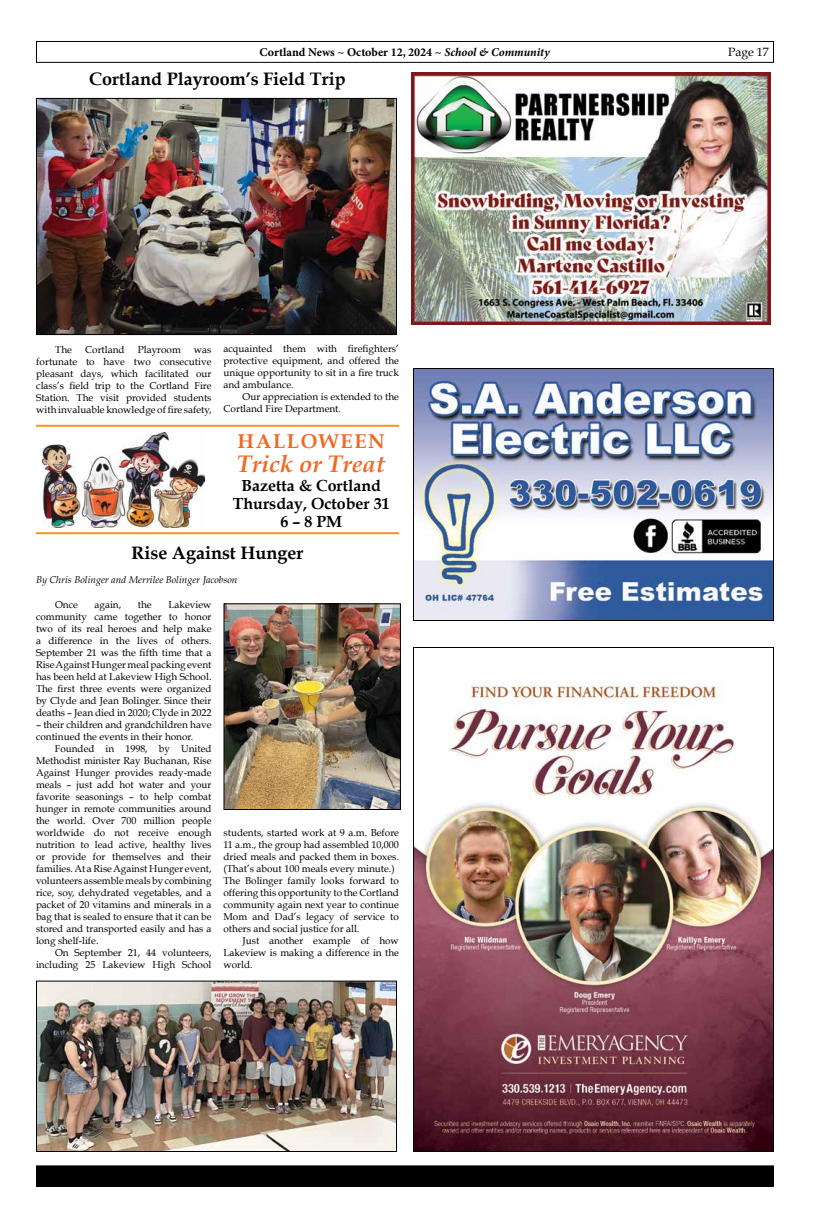
<style>
.page{position:relative;width:819px;height:1224px;background:#fff}
.page>*{position:absolute;margin:0;border:0;box-sizing:border-box;transform-origin:0 0}
.t1{font:italic 700 24px "Book Antiqua";color:#f26823}
.t2{font:700 20px "Book Antiqua";color:#f26823}
.t3{font:700 18px "Book Antiqua";color:#000}
.t4{font:700 16px/18px "Book Antiqua";color:#000;text-align:center}
.t5{font:700 12px "Minion Pro";color:#000}
.t6{font:12px "Book Antiqua";color:#000}
.t7{font:10px/12px "Book Antiqua";color:#000;text-align:justify}
.t8{font:italic 10px "Book Antiqua";color:#000}
.s1{font-style:italic}
</style>
<div class="page">
<div style="left:36px;top:41px;width:738px;height:22px;border:1px solid #000"></div>
<div style="left:36px;top:1166px;width:738px;height:20px;background:#000"></div>
<div style="left:36px;top:1165px;width:738px;height:22px;border:1px solid #000"></div>
<img style="left:226px;top:605px;width:173px;height:203px">
<div style="left:224px;top:603px;width:177px;height:207px;border:1px solid #000"></div>
<img style="left:415px;top:681px;width:357px;height:469px">
<img style="left:415px;top:370px;width:357px;height:249px">
<div style="left:413px;top:368px;width:361px;height:253px;border:1px solid #000"></div>
<img style="left:411px;top:72px;width:360px;height:252px">
<img style="left:38px;top:100px;width:357px;height:233px">
<div style="left:36px;top:98px;width:361px;height:237px;border:1px solid #000"></div>
<img style="left:38px;top:983px;width:357px;height:167px">
<div style="left:36px;top:981px;width:361px;height:171px;border:1px solid #000"></div>
<hr style="left:36px;top:532px;width:363px;height:2px;background:#f6941e">
<hr style="left:36px;top:425px;width:363px;height:2px;background:#f6941e">
<img style="left:42px;top:432px;width:162px;height:95px">
<p class="t5" style="left:260px;top:44px;width:292px">Cortland News ~ October 12, 2024 ~ <span class="s1">School &amp; Community</span></p>
<p class="t6" style="left:728px;top:44px;width:42px">Page 17</p>
<h3 class="t3" style="left:89px;top:68px;width:258px">Cortland Playroom’s Field Trip</h3>
<p class="t7" style="left:55px;top:343px;width:18px">The</p>
<p class="t7" style="left:85px;top:343px;width:41px">Cortland</p>
<p class="t7" style="left:138px;top:343px;width:45px">Playroom</p>
<p class="t7" style="left:36px;top:343px;width:177px;text-indent:158px">was fortunate to have two consecutive pleasant days, which facilitated our class’s field trip to the Cortland Fire Station. The visit provided students with invaluable knowledge of fire safety,</p>
<p class="t7" style="left:224px;top:343px;width:177px">acquainted them with firefighters’ protective equipment, and offered the unique opportunity to sit in a fire truck and ambulance.</p>
<p class="t7" style="left:224px;top:391px;width:177px;text-indent:19px">Our appreciation is extended to the<br>Cortland Fire Department.</p>
<h2 class="t2" style="left:238px;top:430px;width:18px">Halloween</h2>
<h1 class="t1" style="left:237px;top:450px;width:150px">Trick or Treat</h1>
<h3 class="t4" style="left:233px;top:477px;width:158px">Bazetta &amp; Cortland<br>Thursday, October 31<br>6 – 8 PM</h3>
<h3 class="t3" style="left:132px;top:542px;width:173px">Rise Against Hunger</h3>
<p class="t8" style="left:36px;top:574px;width:203px">By Chris Bolinger and Merrilee Bolinger Jacobson</p>
<p class="t7" style="left:55px;top:599px;width:24px">Once</p>
<p class="t7" style="left:94px;top:599px;width:28px">again,</p>
<p class="t7" style="left:138px;top:599px;width:15px">the</p>
<p class="t7" style="left:36px;top:599px;width:177px;text-indent:132px">Lakeview community came together to honor two of its real heroes and help make a difference in the lives of others.<br>September 21 was the fifth time that a Rise Against Hunger meal packing event has been held at Lakeview High School.<br>The first three events were organized by Clyde and Jean Bolinger. Since their deaths – Jean died in 2020; Clyde in 2022</p>
<p class="t7" style="left:36px;top:719px;width:177px">– their children and grandchildren have continued the events in their honor.</p>
<p class="t7" style="left:36px;top:743px;width:177px;text-indent:19px">Founded in 1998, by United Methodist minister Ray Buchanan, Rise Against Hunger provides ready-made meals – just add hot water and your favorite seasonings – to help combat hunger in remote communities around the world. Over 700 million people worldwide do not receive enough nutrition to lead active, healthy lives or provide for themselves and their families. At a Rise Against Hunger event, volunteers assemble meals by combining rice, soy, dehydrated vegetables, and a packet of 20 vitamins and minerals in a bag that is sealed to ensure that it can be stored and transported easily and has a long shelf-life.</p>
<p class="t7" style="left:36px;top:947px;width:177px;text-align:right">On September 21, 44 volunteers, including 25 Lakeview High School</p>
<p class="t7" style="left:224px;top:827px;width:177px;text-align:left">students, started work at 9 a.m. Before 11 a.m., the group had assembled 10,000 dried meals and packed them in boxes. (That’s about 100 meals every minute.)<br>The Bolinger family looks forward to offering this opportunity to the Cortland community again next year to continue Mom and Dad’s legacy of service to others and social justice for all.</p>
<p class="t7" style="left:224px;top:935px;width:177px;text-indent:19px">Just another example of how Lakeview is making a difference in the world.</p>
</div>
